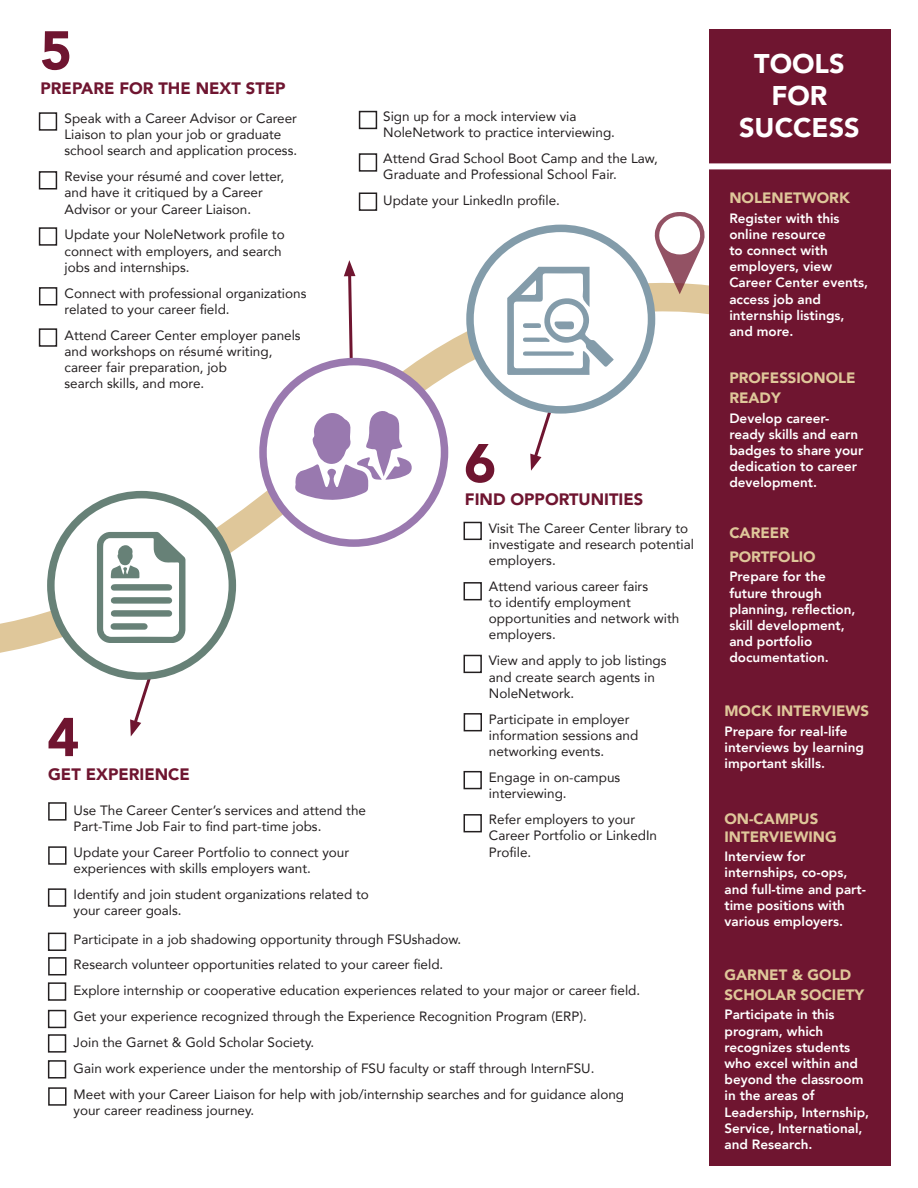
<style>
.page{position:relative;width:918px;height:1188px;background:#fff}
.page>*{position:absolute;margin:0;border:0;box-sizing:border-box;transform-origin:0 0}
.t1{font:900 54px "Avenir";color:#6f1530}
.t2{font:900 27px "Avenir";color:#fff}
.t3{font:900 16.5px "Avenir";color:#6f1530}
.t4{font:900 15px/23.4px "Avenir";color:#dfc79a}
.t5{font:13.5px/16.2px "Avenir";color:#231f20}
.t6{font:800 13.5px/16.2px "Avenir";color:#fff}
</style>
<div class="page">
<svg style="left:0;top:244px;width:709px;height:663px"></svg>
<div style="left:709px;top:29px;width:182px;height:1137px;background:#6f1530"></div>
<svg style="left:530px;top:409px;width:30px;height:62px"></svg>
<svg style="left:344px;top:260px;width:12px;height:98px"></svg>
<div style="left:51px;top:495px;width:181px;height:181px;background:#fff;border-radius:50%"></div>
<div style="left:47px;top:491px;width:189px;height:189px;border:8px solid #678177;border-radius:50%"></div>
<svg style="left:97px;top:532px;width:89px;height:204px"></svg>
<div style="left:263px;top:362px;width:182px;height:181px;background:#fff;border-radius:50%"></div>
<div style="left:259px;top:358px;width:189px;height:189px;border:8px solid #9a79af;border-radius:50%"></div>
<svg style="left:295px;top:411px;width:117px;height:89px"></svg>
<div style="left:470px;top:228px;width:182px;height:182px;background:#fff;border-radius:50%"></div>
<div style="left:466px;top:225px;width:189px;height:189px;border:8px solid #839caa;border-radius:50%"></div>
<svg style="left:507px;top:267px;width:107px;height:108px"></svg>
<div style="left:699px;top:163px;width:214px;height:6px;background:#fff"></div>
<div style="left:39px;top:112px;width:18px;height:19px;border:2px solid #231f20"></div>
<div style="left:39px;top:227px;width:18px;height:19px;border:2px solid #231f20"></div>
<div style="left:39px;top:171px;width:18px;height:19px;border:2px solid #231f20"></div>
<div style="left:39px;top:328px;width:18px;height:19px;border:2px solid #231f20"></div>
<div style="left:39px;top:287px;width:18px;height:19px;border:2px solid #231f20"></div>
<div style="left:359px;top:111px;width:18px;height:18px;border:2px solid #231f20"></div>
<div style="left:359px;top:193px;width:18px;height:18px;border:2px solid #231f20"></div>
<div style="left:359px;top:153px;width:18px;height:19px;border:2px solid #231f20"></div>
<div style="left:464px;top:814px;width:18px;height:18px;border:2px solid #231f20"></div>
<div style="left:464px;top:771px;width:18px;height:18px;border:2px solid #231f20"></div>
<div style="left:464px;top:522px;width:18px;height:18px;border:2px solid #231f20"></div>
<div style="left:464px;top:655px;width:18px;height:18px;border:2px solid #231f20"></div>
<div style="left:464px;top:582px;width:18px;height:18px;border:2px solid #231f20"></div>
<div style="left:464px;top:713px;width:18px;height:18px;border:2px solid #231f20"></div>
<div style="left:48px;top:1060px;width:18px;height:19px;border:2px solid #231f20"></div>
<div style="left:48px;top:1034px;width:18px;height:19px;border:2px solid #231f20"></div>
<div style="left:48px;top:1010px;width:18px;height:18px;border:2px solid #231f20"></div>
<div style="left:48px;top:846px;width:19px;height:19px;border:2px solid #231f20"></div>
<div style="left:48px;top:957px;width:19px;height:18px;border:2px solid #231f20"></div>
<div style="left:48px;top:933px;width:18px;height:18px;border:2px solid #231f20"></div>
<div style="left:48px;top:888px;width:18px;height:19px;border:2px solid #231f20"></div>
<div style="left:48px;top:802px;width:19px;height:19px;border:2px solid #231f20"></div>
<div style="left:48px;top:982px;width:18px;height:19px;border:2px solid #231f20"></div>
<svg style="left:655px;top:212px;width:50px;height:82px"></svg>
<div style="left:48px;top:1087px;width:19px;height:19px;border:2px solid #231f20"></div>
<p class="t1" style="left:40px;top:4px;width:33px">5</p>
<p class="t3" style="left:41px;top:74px;width:247px">PREPARE FOR THE NEXT STEP</p>
<p class="t5" style="left:65px;top:110px;width:234px">Speak with a Career Advisor or Career<br>Liaison to plan your job or graduate school search and application process.</p>
<p class="t5" style="left:65px;top:168px;width:221px">Revise your résumé and cover letter, and have it critiqued by a Career<br>Advisor or your Career Liaison.</p>
<p class="t5" style="left:65px;top:226px;width:222px">Update your NoleNetwork profile to connect with employers, and search jobs and internships.</p>
<p class="t5" style="left:65px;top:285px;width:243px">Connect with professional organizations related to your career field.</p>
<p class="t5" style="left:65px;top:327px;width:238px">Attend Career Center employer panels and workshops on résumé writing, career fair preparation, job<br>search skills, and more.</p>
<p class="t5" style="left:383px;top:108px;width:233px">Sign up for a mock interview via<br>NoleNetwork to practice interviewing.</p>
<p class="t5" style="left:383px;top:150px;width:276px">Attend Grad School Boot Camp and the Law,<br>Graduate and Professional School Fair.</p>
<p class="t5" style="left:383px;top:192px;width:178px">Update your LinkedIn profile.</p>
<p class="t1" style="left:47px;top:691px;width:33px">4</p>
<p class="t3" style="left:48px;top:760px;width:143px">GET EXPERIENCE</p>
<p class="t5" style="left:74px;top:802px;width:294px">Use The Career Center’s services and attend the<br>Part-Time Job Fair to find part-time jobs.</p>
<p class="t5" style="left:74px;top:844px;width:277px">Update your Career Portfolio to connect your experiences with skills employers want.</p>
<p class="t5" style="left:74px;top:886px;width:297px">Identify and join student organizations related to your career goals.</p>
<p class="t1" style="left:464px;top:417px;width:33px">6</p>
<p class="t3" style="left:465px;top:485px;width:180px">FIND OPPORTUNITIES</p>
<p class="t5" style="left:489px;top:519px;width:207px">Visit The Career Center library to investigate and research potential employers.</p>
<p class="t5" style="left:489px;top:578px;width:192px">Attend various career fairs<br>to identify employment opportunities and network with employers.</p>
<p class="t5" style="left:489px;top:652px;width:179px">View and apply to job listings and create search agents in<br>NoleNetwork.</p>
<p class="t5" style="left:489px;top:710px;width:151px">Participate in employer information sessions and networking events.</p>
<p class="t5" style="left:489px;top:769px;width:133px">Engage in on-campus interviewing.</p>
<p class="t5" style="left:489px;top:811px;width:148px">Refer employers to your</p>
<p class="t5" style="left:489px;top:827px;width:170px">Career Portfolio or LinkedIn<br>Profile.</p>
<p class="t5" style="left:74px;top:930px;width:389px">Participate in a job shadowing opportunity through FSUshadow.</p>
<p class="t5" style="left:74px;top:956px;width:371px">Research volunteer opportunities related to your career field.</p>
<p class="t5" style="left:74px;top:982px;width:568px">Explore internship or cooperative education experiences related to your major or career field.</p>
<p class="t5" style="left:74px;top:1008px;width:515px">Get your experience recognized through the Experience Recognition Program (ERP).</p>
<p class="t5" style="left:74px;top:1034px;width:242px">Join the Garnet &amp; Gold Scholar Society.</p>
<p class="t5" style="left:74px;top:1060px;width:522px">Gain work experience under the mentorship of FSU faculty or staff through InternFSU.</p>
<p class="t5" style="left:74px;top:1086px;width:552px">Meet with your Career Liaison for help with job/internship searches and for guidance along your career readiness journey.</p>
<p class="t2" style="left:754px;top:40px;width:92px">TOOLS</p>
<p class="t2" style="left:771px;top:72px;width:57px">FOR</p>
<p class="t2" style="left:739px;top:105px;width:122px">SUCCESS</p>
<p class="t4" style="left:729px;top:186px;width:122px">NOLENETWORK</p>
<p class="t6" style="left:729px;top:210px;width:140px">Register with this online resource<br>to connect with employers, view<br>Career Center events, access job and internship listings, and more.</p>
<p class="t4" style="left:729px;top:368px;width:128px;line-height:19.8px">PROFESSIONOLE<br>READY</p>
<p class="t6" style="left:729px;top:410px;width:135px">Develop career&shy;ready skills and earn badges to share your dedication to career development.</p>
<p class="t4" style="left:729px;top:521px;width:88px">CAREER<br>PORTFOLIO</p>
<p class="t6" style="left:729px;top:569px;width:128px">Prepare for the future through planning, reflection, skill development, and portfolio documentation.</p>
<p class="t4" style="left:724px;top:699px;width:146px">MOCK INTERVIEWS</p>
<p class="t6" style="left:724px;top:723px;width:141px">Prepare for real-life interviews by learning important skills.</p>
<p class="t4" style="left:724px;top:806px;width:95px">ON-CAMPUS</p>
<p class="t4" style="left:724px;top:824px;width:114px">INTERVIEWING</p>
<p class="t6" style="left:724px;top:848px;width:143px">Interview for internships, co-ops, and full-time and part&shy;time positions with various employers.</p>
<p class="t4" style="left:724px;top:963px;width:128px">GARNET &amp; GOLD</p>
<p class="t4" style="left:724px;top:983px;width:141px">SCHOLAR SOCIETY</p>
<p class="t6" style="left:724px;top:1007px;width:112px">Participate in this</p>
<p class="t6" style="left:724px;top:1023px;width:100px">program, which</p>
<p class="t6" style="left:724px;top:1039px;width:146px">recognizes students who excel within and beyond the classroom in the areas of<br>Leadership, Internship,<br>Service, International,</p>
<p class="t6" style="left:724px;top:1136px;width:90px">and Research.</p>
</div>
